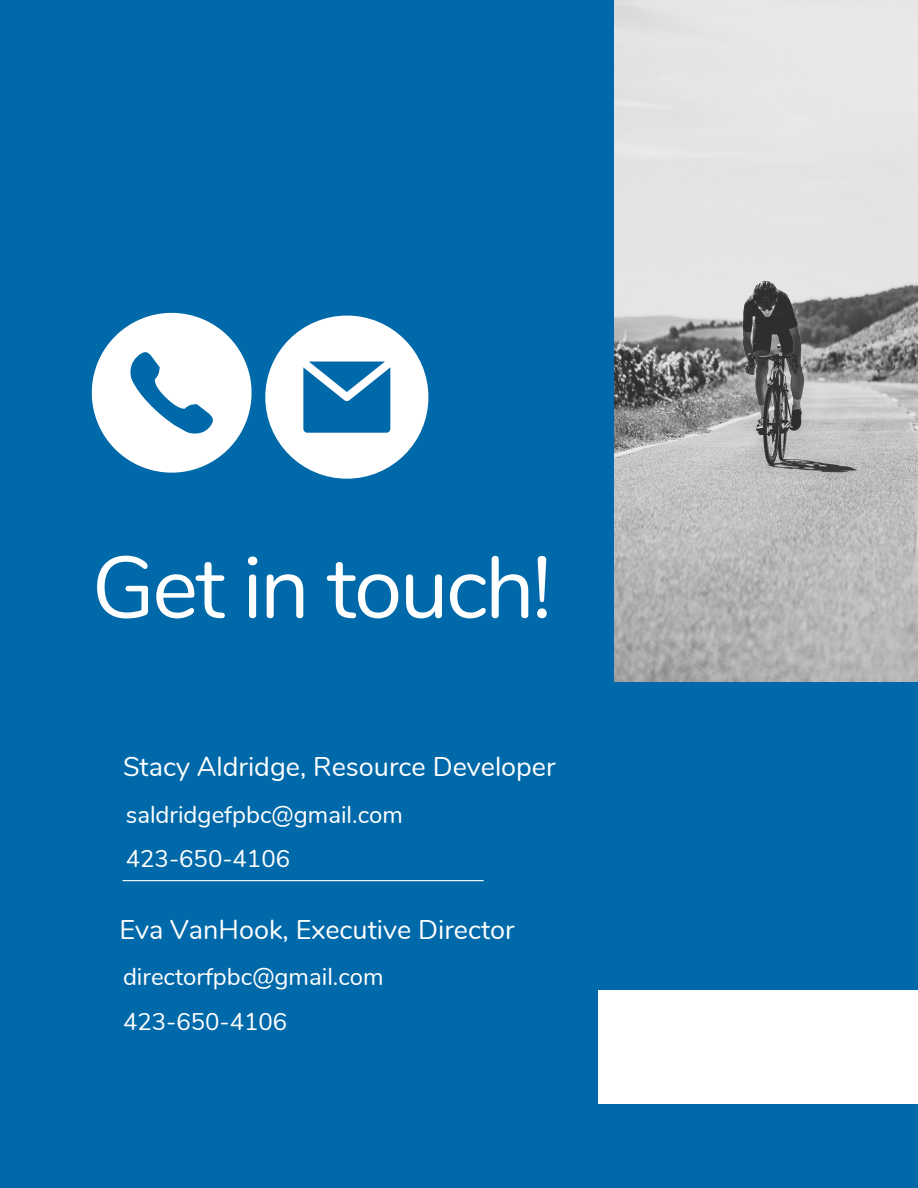
<style>
.page{position:relative;width:918px;height:1188px;background:#0069aa}
.page>*{position:absolute;margin:0;border:0;box-sizing:border-box;transform-origin:0 0}
.t1{font:87.15px "Nunito";letter-spacing:-.03em;color:#fff}
.t2{font:27px "Nunito";color:#fff}
.t3{font:24px "Nunito";color:#fff}
</style>
<div class="page">
<svg style="left:92px;top:313px;width:160px;height:160px"></svg>
<hr style="left:123px;top:880px;width:361px;height:1px;background:#fff">
<img style="left:615px;top:0;width:303px;height:681px">
<div style="left:598px;top:991px;width:320px;height:113px;background:#fff"></div>
<svg style="left:265px;top:316px;width:163px;height:163px"></svg>
<p class="t1" style="left:92px;top:530px;width:462px">Get in touch!</p>
<p class="t2" style="left:123px;top:749px;width:434px">Stacy Aldridge, Resource Developer</p>
<p class="t3" style="left:126px;top:798px;width:279px">saldridgefpbc@gmail.com</p>
<p class="t3" style="left:126px;top:843px;width:166px">423-650-4106</p>
<p class="t2" style="left:119px;top:912px;width:397px">Eva VanHook, Executive Director</p>
<p class="t3" style="left:123px;top:961px;width:262px">directorfpbc@gmail.com</p>
<p class="t3" style="left:123px;top:1006px;width:166px">423-650-4106</p>
</div>
